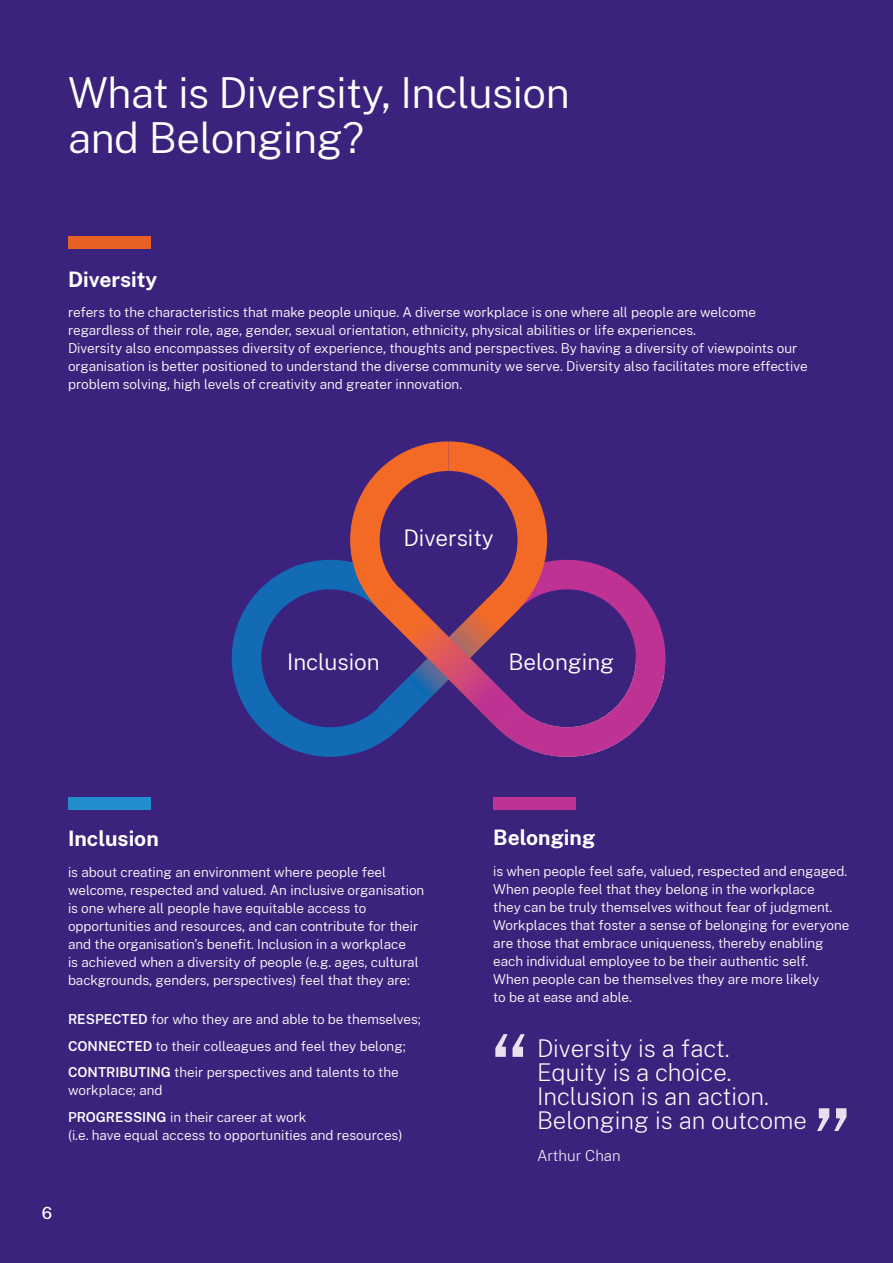
<style>
.page{position:relative;width:893px;height:1263px;background:#3b237d}
.page>*{position:absolute;margin:0;border:0;box-sizing:border-box;transform-origin:0 0}
.t1{font:200 108px "Public Sans";color:#e9e0ee}
.t2{font:300 42px/44.7px "Public Sans";letter-spacing:-.01em;color:#fff}
.t3{font:200 24px/24px "Public Sans";color:#fff}
.t4{font:300 22.5px "Public Sans";color:#fff}
.t5{font:700 21px "Public Sans";color:#fff}
.t6{font:500 16.5px "Public Sans";color:#fff}
.t7{font:200 15px "Public Sans";color:#fff}
.t8{font:300 13.5px/18px "Public Sans";color:#fff}
.s1{font-weight:600}
</style>
<div class="page">
<div style="left:68px;top:797px;width:83px;height:12px;background:#238ece"></div>
<div style="left:493px;top:797px;width:83px;height:12px;background:#be3294"></div>
<div style="left:68px;top:236px;width:83px;height:13px;background:#e86023"></div>
<svg style="left:232px;top:441px;width:433px;height:316px"></svg>
<hr style="left:892px;top:192px;width:1px;height:440px;background:#3bac49">
<h2 class="t2" style="left:68px;top:69px;width:503px">What is Diversity, Inclusion and Belonging?</h2>
<h3 class="t5" style="left:68px;top:264px;width:91px">Diversity</h3>
<p class="t8" style="left:68px;top:303px;width:741px">refers to the characteristics that make people unique. A diverse workplace is one where all people are welcome regardless of their role, age, gender, sexual orientation, ethnicity, physical abilities or life experiences.<br>Diversity also encompasses diversity of experience, thoughts and perspectives. By having a diversity of viewpoints our organisation is better positioned to understand the diverse community we serve. Diversity also facilitates more effective problem solving, high levels of creativity and greater innovation.</p>
<h3 class="t4" style="left:403px;top:522px;width:92px">Diversity</h3>
<h3 class="t4" style="left:287px;top:647px;width:94px">Inclusion</h3>
<h3 class="t4" style="left:508px;top:647px;width:107px">Belonging</h3>
<h3 class="t5" style="left:68px;top:823px;width:92px">Inclusion</h3>
<p class="t8" style="left:68px;top:863px;width:358px">is about creating an environment where people feel welcome, respected and valued. An inclusive organisation is one where all people have equitable access to opportunities and resources, and can contribute for their and the organisation’s benefit. Inclusion in a workplace<br>is achieved when a diversity of people (e.g. ages, cultural backgrounds, genders, perspectives) feel that they are:</p>
<p class="t8" style="left:68px;top:1006px;width:354px;line-height:26.5px"><span class="s1">RESPECTED</span> for who they are and able to be themselves;<br><span class="s1">CONNECTED</span> to their colleagues and feel they belong;<br><span class="s1">CONTRIBUTING</span> their perspectives and talents to the</p>
<p class="t8" style="left:68px;top:1077px;width:240px;line-height:26.5px">workplace; and<br><span class="s1">PROGRESSING</span> in their career at work</p>
<p class="t8" style="left:68px;top:1125px;width:336px">(i.e. have equal access to opportunities and resources)</p>
<p class="t6" style="left:42px;top:1202px;width:12px">6</p>
<h3 class="t5" style="left:493px;top:822px;width:103px">Belonging</h3>
<p class="t8" style="left:493px;top:861px;width:358px">is when people feel safe, valued, respected and engaged.<br>When people feel that they belong in the workplace<br>they can be truly themselves without fear of judgment.<br>Workplaces that foster a sense of belonging for everyone are those that embrace uniqueness, thereby enabling each individual employee to be their authentic self.<br>When people can be themselves they are more likely<br>to be at ease and able.</p>
<h1 class="t1" style="left:489px;top:1000px;width:43px">“</h1>
<h3 class="t3" style="left:537px;top:1035px;width:271px">Diversity is a fact.<br>Equity is a choice.<br>Inclusion is an action.<br>Belonging is an outcome</h3>
<p class="t7" style="left:537px;top:1145px;width:85px">Arthur Chan</p>
<h1 class="t1" style="left:853px;top:1165px;width:43px;rotate:-180deg">“</h1>
</div>
